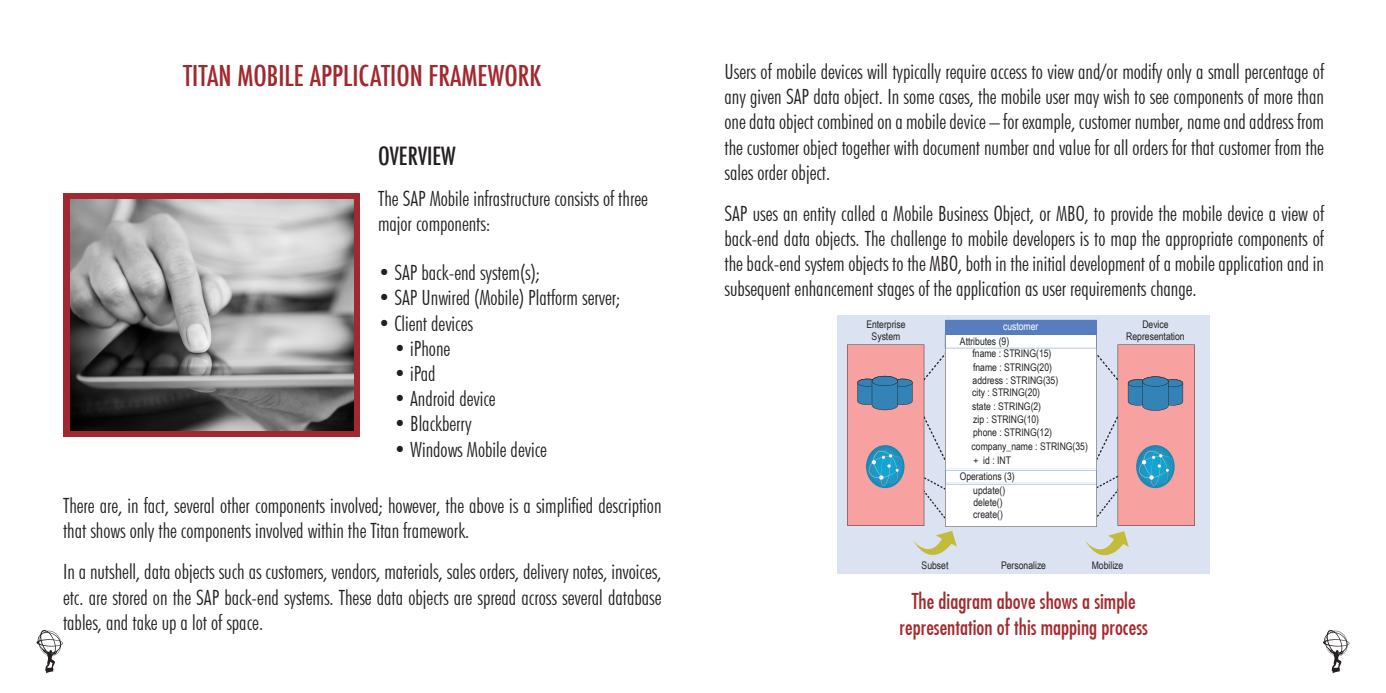
<style>
.page{position:relative;width:1386px;height:693px;background:#fff}
.page>*{position:absolute;margin:0;border:0;box-sizing:border-box;transform-origin:0 0}
.t1{font:500 condensed 28px "Futura";color:#a1282e}
.t2{font:500 condensed 24.5px "Futura";color:#231f20}
.t3{font:300 condensed 21px/25.2px "Futura BT";color:#231f20;text-align:justify}
.t4{font:21px "Futura Condensed";color:#a52a2e}
.t5{font:10.5px/12.6px "Arial Narrow";color:#231f20}
.t6{font:10.5px "Arial Narrow";color:#fff}
</style>
<div class="page">
<svg style="left:37px;top:630px;width:26px;height:43px"></svg>
<svg style="left:1323px;top:630px;width:26px;height:43px"></svg>
<div style="left:64px;top:193px;width:296px;height:244px;background:#a1282e"></div>
<img style="left:70px;top:200px;width:284px;height:230px">
<div style="left:837px;top:315px;width:373px;height:258px;background:#dbe3f3"></div>
<svg style="left:847px;top:320px;width:348px;height:236px"></svg>
<p class="t1" style="left:183px;top:58px;width:360px">TITAN MOBILE APPLICATION FRAMEWORK</p>
<p class="t2" style="left:378px;top:140px;width:79px">OVERVIEW</p>
<p class="t3" style="left:378px;top:186px;width:271px">The SAP Mobile infrastructure consists of three major components:</p>
<p class="t3" style="left:378px;top:260px;width:163px">• SAP back-end system(s);</p>
<p class="t3" style="left:378px;top:285px;width:244px">• SAP Unwired (Mobile) Platform server;</p>
<p class="t3" style="left:378px;top:310px;width:97px">• Client devices</p>
<p class="t3" style="left:394px;top:336px;width:58px">• iPhone</p>
<p class="t3" style="left:394px;top:361px;width:43px">• iPad</p>
<p class="t3" style="left:394px;top:386px;width:103px">• Android device</p>
<p class="t3" style="left:394px;top:411px;width:79px">• Blackberry</p>
<p class="t3" style="left:394px;top:436px;width:155px">• Windows Mobile device</p>
<p class="t3" style="left:63px;top:493px;width:600px">There are, in fact, several other components involved; however, the above is a simplified description that shows only the components involved within the Titan framework.</p>
<p class="t3" style="left:63px;top:559px;width:600px">In a nutshell, data objects such as customers, vendors, materials, sales orders, delivery notes, invoices, etc. are stored on the SAP back-end systems. These data objects are spread across several database tables, and take up a lot of space.</p>
<p class="t3" style="left:724px;top:59px;width:601px">Users of mobile devices will typically require access to view and/or modify only a small percentage of any given SAP data object. In some cases, the mobile user may wish to see components of more than one data object combined on a mobile device – for example, customer number, name and address from the customer object together with document number and value for all orders for that customer from the sales order object.</p>
<p class="t3" style="left:724px;top:200px;width:601px">SAP uses an entity called a Mobile Business Object, or MBO, to provide the mobile device a view of back-end data objects. The challenge to mobile developers is to map the appropriate components of the back-end system objects to the MBO, both in the initial development of a mobile application and in subsequent enhancement stages of the application as user requirements change.</p>
<p class="t5" style="left:866px;top:317px;width:41px;text-align:center">Enterprise<br>System</p>
<p class="t5" style="left:1126px;top:317px;width:60px;text-align:center">Device<br>Representation</p>
<p class="t6" style="left:1003px;top:319px;width:37px">customer</p>
<p class="t5" style="left:973px;top:335px;width:80px;text-indent:-13px">Attributes (9)<br>fname : STRING(15)</p>
<p class="t5" style="left:972px;top:361px;width:88px">fname : STRING(20) address : STRING(35) city : STRING(20)</p>
<p class="t5" style="left:972px;top:400px;width:70px">state : STRING(2) zip : STRING(10)</p>
<p class="t5" style="left:972px;top:425px;width:118px;line-height:13.8px">phone : STRING(12) company_name : STRING(35) + id : INT</p>
<p class="t5" style="left:960px;top:469px;width:56px;line-height:14px;text-align:center">Operations (3) update()</p>
<p class="t5" style="left:973px;top:496px;width:31px">delete() create()</p>
<p class="t5" style="left:922px;top:558px;width:28px">Subset</p>
<p class="t5" style="left:1001px;top:558px;width:46px">Personalize</p>
<p class="t5" style="left:1092px;top:558px;width:33px">Mobilize</p>
<p class="t4" style="left:912px;top:588px;width:225px">The diagram above shows a simple</p>
<p class="t4" style="left:899px;top:614px;width:250px">representation of this mapping process</p>
</div>
